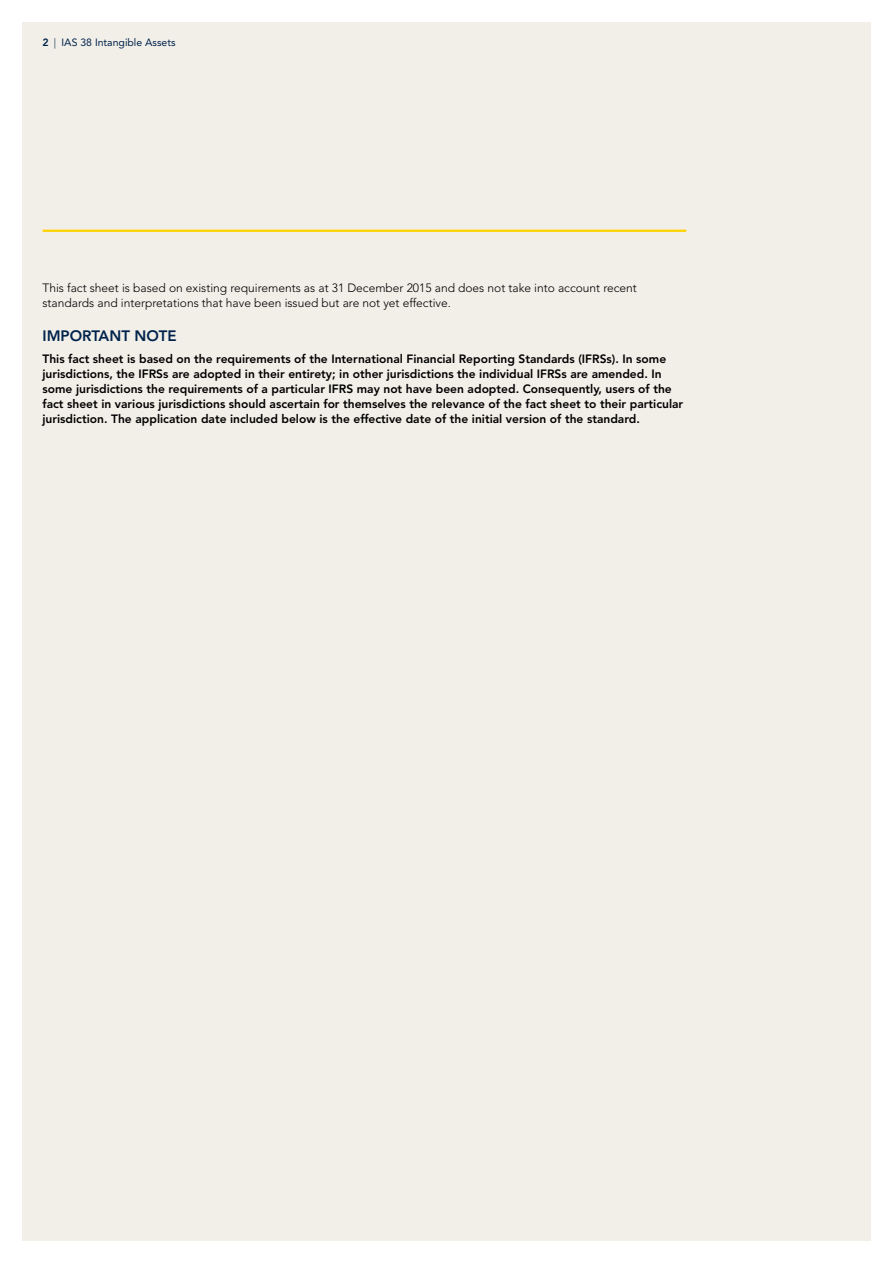
<style>
.page{position:relative;width:893px;height:1263px;background:#fff}
.page>*{position:absolute;margin:0;border:0;box-sizing:border-box;transform-origin:0 0}
.t1{font:800 15px "Avenir LT Std";color:#00234b}
.t2{font:800 12px/15px "Avenir LT Std";color:#000}
.t3{font:300 12px/15px "Avenir LT Std";color:#000}
.t4{font:10.5px "Avenir LT Std";color:#00234b}
.s1{font-weight:800}
.s2{font-weight:300}
</style>
<div class="page">
<div style="left:22px;top:22px;width:848px;height:1218px;background:#f2eee8"></div>
<hr style="left:43px;top:230px;width:643px;height:2px;background:#ffd400">
<p class="t4" style="left:43px;top:37px;width:135px"><span class="s1">2</span> <span class="s2">|</span> IAS 38 Intangible Assets</p>
<p class="t3" style="left:43px;top:280px;width:596px">This fact sheet is based on existing requirements as at 31 December 2015 and does not take into account recent standards and interpretations that have been issued but are not yet effective.</p>
<p class="t1" style="left:43px;top:327px;width:136px">IMPORTANT NOTE</p>
<p class="t2" style="left:43px;top:351px;width:642px">This fact sheet is based on the requirements of the International Financial Reporting Standards (IFRSs). In some jurisdictions, the IFRSs are adopted in their entirety; in other jurisdictions the individual IFRSs are amended. In some jurisdictions the requirements of a particular IFRS may not have been adopted. Consequently, users of the fact sheet in various jurisdictions should ascertain for themselves the relevance of the fact sheet to their particular jurisdiction. The application date included below is the effective date of the initial version of the standard.</p>
</div>
